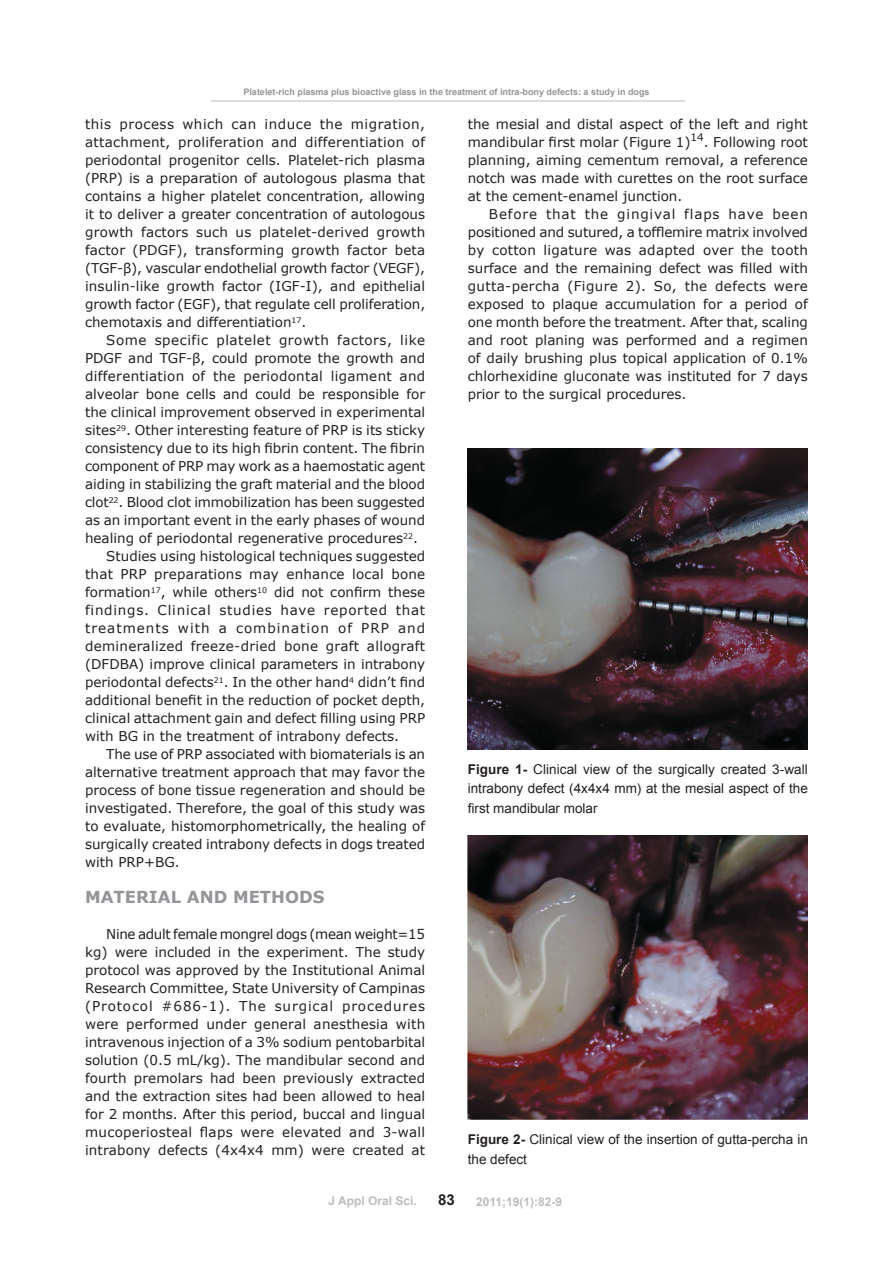
<style>
.page{position:relative;width:893px;height:1263px;background:#fff}
.page>*{position:absolute;margin:0;border:0;box-sizing:border-box;transform-origin:0 0}
.t1{font:700 16.5px "Verdana";color:#939598}
.t2{font:700 15px "Arial";color:#231f20}
.t3{font:13.5px/18px "Verdana";color:#231f20;text-align:justify}
.t4{font:13.5px/19.5px "Arial";color:#231f20;text-align:justify}
.t5{font:13.5px "Verdana";letter-spacing:.02em;color:#231f20}
.t6{font:13.5px "Verdana";letter-spacing:.025em;color:#231f20}
.t7{font:13.5px "Verdana";letter-spacing:.055em;color:#231f20}
.t8{font:13.5px "Verdana";letter-spacing:.04em;color:#231f20}
.t9{font:13.5px "Verdana";letter-spacing:.075em;color:#231f20}
.t10{font:700 12px "Arial";color:#bcbdc0}
.t11{font:700 9px "Arial";color:#939598}
.s1{font-weight:700}
</style>
<div class="page">
<hr style="left:211px;top:100px;width:473px;height:1px;background:#dcdddf">
<img style="left:468px;top:449px;width:339px;height:300px">
<img style="left:468px;top:835px;width:339px;height:284px">
<p class="t11" style="left:243px;top:86px;width:408px">Platelet-rich plasma plus bioactive glass in the treatment of intra-bony defects: a study in dogs</p>
<p class="t3" style="left:85px;top:115px;width:342px">this process which can induce the migration, attachment, proliferation and differentiation of periodontal progenitor cells. Platelet-rich plasma (PRP) is a preparation of autologous plasma that contains a higher platelet concentration, allowing it to deliver a greater concentration of autologous growth factors such us platelet-derived growth factor (PDGF), transforming growth factor beta (TGF-β), vascular endothelial growth factor (VEGF), insulin-like growth factor (IGF-I), and epithelial growth factor (EGF), that regulate cell proliferation, chemotaxis and differentiation<sup>17</sup>.</p>
<p class="t8" style="left:106px;top:332px;width:320px">Some specific platelet growth factors, like</p>
<p class="t3" style="left:85px;top:349px;width:342px">PDGF and TGF-β, could promote the growth and</p>
<p class="t6" style="left:85px;top:368px;width:342px">differentiation of the periodontal ligament and</p>
<p class="t3" style="left:85px;top:385px;width:342px">alveolar bone cells and could be responsible for</p>
<p class="t3" style="left:85px;top:403px;width:342px">the clinical improvement observed in experimental</p>
<p class="t3" style="left:85px;top:421px;width:342px">sites<sup>29</sup>. Other interesting feature of PRP is its sticky</p>
<p class="t3" style="left:85px;top:439px;width:341px">consistency due to its high fibrin content. The fibrin</p>
<p class="t3" style="left:85px;top:457px;width:342px">component of PRP may work as a haemostatic agent</p>
<p class="t3" style="left:85px;top:475px;width:342px">aiding in stabilizing the graft material and the blood</p>
<p class="t3" style="left:85px;top:493px;width:342px">clot<sup>22</sup>. Blood clot immobilization has been suggested</p>
<p class="t3" style="left:85px;top:511px;width:342px">as an important event in the early phases of wound</p>
<p class="t3" style="left:85px;top:529px;width:334px">healing of periodontal regenerative procedures<sup>22</sup>.</p>
<p class="t3" style="left:106px;top:547px;width:320px">Studies using histological techniques suggested</p>
<p class="t3" style="left:85px;top:565px;width:342px">that PRP preparations may enhance local bone</p>
<p class="t3" style="left:85px;top:583px;width:342px">formation<sup>17</sup>, while others<sup>10</sup> did not confirm these</p>
<p class="t7" style="left:85px;top:602px;width:342px">findings. Clinical studies have reported that</p>
<p class="t9" style="left:85px;top:620px;width:342px">treatments with a combination of PRP and</p>
<p class="t5" style="left:85px;top:638px;width:342px">demineralized freeze-dried bone graft allograft</p>
<p class="t3" style="left:85px;top:655px;width:342px">(DFDBA) improve clinical parameters in intrabony</p>
<p class="t3" style="left:85px;top:673px;width:342px">periodontal defects<sup>21</sup>. In the other hand<sup>4</sup> didn’t find</p>
<p class="t3" style="left:85px;top:691px;width:342px">additional benefit in the reduction of pocket depth,</p>
<p class="t3" style="left:85px;top:709px;width:342px">clinical attachment gain and defect filling using PRP</p>
<p class="t3" style="left:85px;top:727px;width:316px">with BG in the treatment of intrabony defects.</p>
<p class="t3" style="left:106px;top:745px;width:320px">The use of PRP associated with biomaterials is an</p>
<p class="t3" style="left:85px;top:763px;width:342px">alternative treatment approach that may favor the</p>
<p class="t3" style="left:85px;top:781px;width:342px">process of bone tissue regeneration and should be</p>
<p class="t3" style="left:85px;top:799px;width:342px">investigated. Therefore, the goal of this study was</p>
<p class="t3" style="left:85px;top:817px;width:342px">to evaluate, histomorphometrically, the healing of</p>
<p class="t3" style="left:85px;top:835px;width:342px">surgically created intrabony defects in dogs treated</p>
<p class="t3" style="left:85px;top:853px;width:96px">with PRP+BG.</p>
<p class="t1" style="left:85px;top:887px;width:241px">MATERIAL AND METH ODS</p>
<p class="t3" style="left:85px;top:925px;width:342px;text-indent:21px">Nine adult female mongrel dogs (mean weight=15 kg) were included in the experiment. The study protocol was approved by the Institutional Animal Research Committee, State University of Campinas (Protocol #686-1). The surgical procedures were performed under general anesthesia with intravenous injection of a 3% sodium pentobarbital solution (0.5 mL/kg). The mandibular second and fourth premolars had been previously extracted and the extraction sites had been allowed to heal for 2 months. After this period, buccal and lingual mucoperiosteal flaps were elevated and 3-wall intrabony defects (4x4x4 mm) were created at</p>
<p class="t10" style="left:328px;top:1193px;width:90px">J Appl Oral Sci.</p>
<p class="t2" style="left:438px;top:1190px;width:18px">83</p>
<p class="t3" style="left:468px;top:115px;width:342px">the mesial and distal aspect of the left and right mandibular first molar (Figure 1)<sup>14</sup>. Following root planning, aiming cementum removal, a reference notch was made with curettes on the root surface at the cement-enamel junction.</p>
<p class="t3" style="left:468px;top:205px;width:342px;text-indent:21px">Before that the gingival flaps have been positioned and sutured, a tofflemire matrix involved by cotton ligature was adapted over the tooth surface and the remaining defect was filled with gutta-percha (Figure 2). So, the defects were exposed to plaque accumulation for a period of one month before the treatment. After that, scaling and root planing was performed and a regimen of daily brushing plus topical application of 0.1% chlorhexidine gluconate was instituted for 7 days prior to the surgical procedures.</p>
<p class="t4" style="left:468px;top:759px;width:342px"><span class="s1">Figure 1-</span> Clinical view of the surgically created 3-wall intrabony defect (4x4x4 mm) at the mesial aspect of the first mandibular molar</p>
<p class="t4" style="left:468px;top:1130px;width:342px"><span class="s1">Figure 2-</span> Clinical view of the insertion of gutta-percha in the defect</p>
<p class="t10" style="left:476px;top:1194px;width:88px">2011;19(1):82-9</p>
</div>
